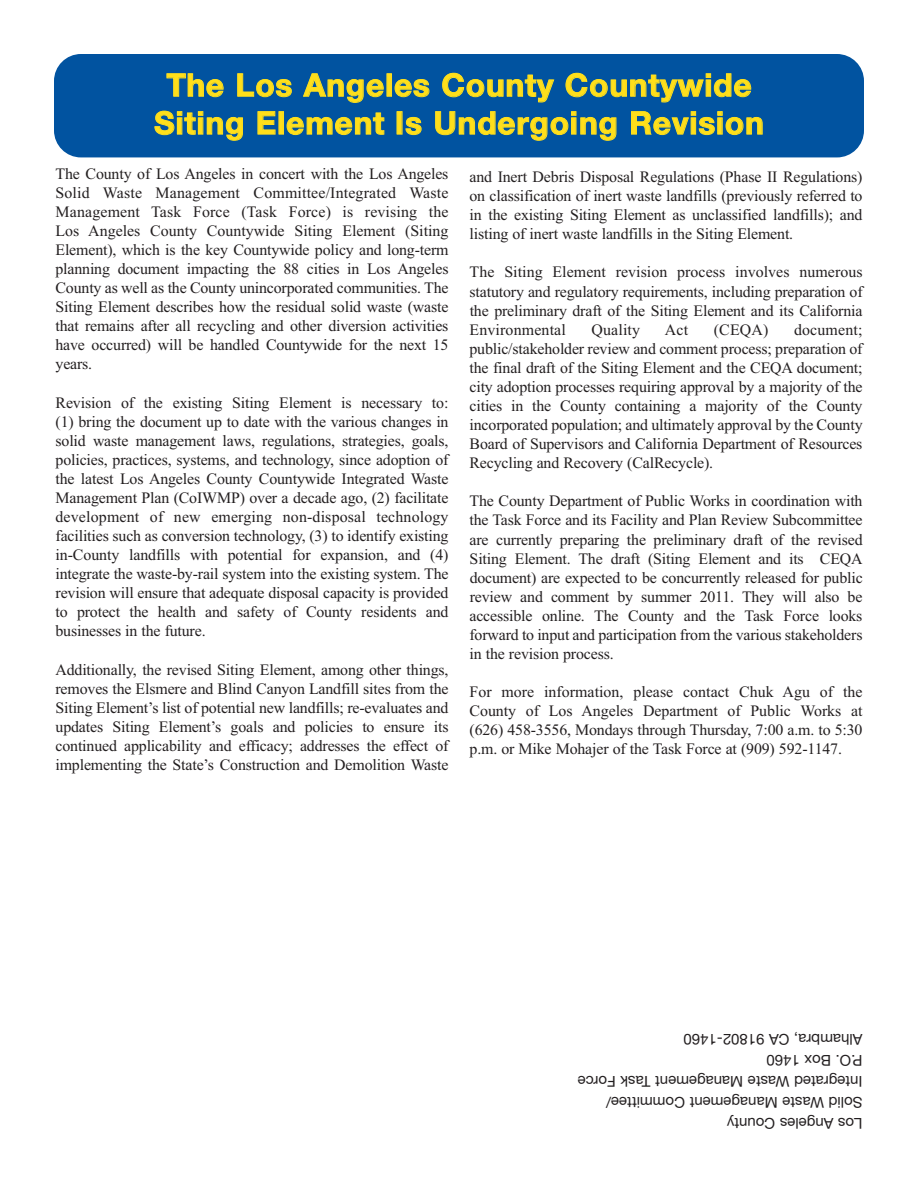
<style>
.page{position:relative;width:918px;height:1188px;background:#fff}
.page>*{position:absolute;margin:0;border:0;box-sizing:border-box;transform-origin:0 0}
.t1{font:700 31.5px/37.8px "Helvetica Neue LT Std";letter-spacing:.03em;color:#ffdf1b;text-align:center}
.t2{font:15.9px/19px "Times New Roman";letter-spacing:-.01em;color:#231f20;text-align:justify}
.t3{font:15.9px "Times New Roman";letter-spacing:.01em;color:#231f20}
.t4{font:15px/21px "Helvetica Neue";color:#231f20}
</style>
<div class="page">
<div style="left:54px;top:54px;width:810px;height:103px;background:#0153a0;border-radius:27px"></div>
<svg style="left:166px;top:73px;width:58px;height:25px"></svg>
<svg style="left:237px;top:73px;width:55px;height:25px"></svg>
<svg style="left:303px;top:73px;width:81px;height:30px"></svg>
<div style="left:387px;top:73px;width:5px;height:24px;border:1px solid #ffdf1b"></div>
<svg style="left:394px;top:79px;width:36px;height:19px"></svg>
<svg style="left:442px;top:72px;width:113px;height:31px"></svg>
<svg style="left:565px;top:72px;width:187px;height:31px"></svg>
<svg style="left:154px;top:110px;width:89px;height:31px"></svg>
<svg style="left:257px;top:111px;width:19px;height:24px"></svg>
<div style="left:279px;top:111px;width:5px;height:24px;border:1px solid #ffdf1b"></div>
<svg style="left:286px;top:112px;width:99px;height:24px"></svg>
<svg style="left:405px;top:116px;width:17px;height:20px"></svg>
<svg style="left:435px;top:111px;width:182px;height:30px"></svg>
<svg style="left:631px;top:111px;width:132px;height:25px"></svg>
<h1 class="t1" style="left:154px;top:69px;width:611px">The Los Angeles County Countywide<br>Siting Element Is Undergoing Revision</h1>
<p class="t2" style="left:55px;top:164px;width:395px">The County of Los Angeles in concert with the Los Angeles Solid Waste Management Committee/Integrated Waste Management Task Force (Task Force) is revising the Los Angeles County Countywide Siting Element (Siting Element), which is the key Countywide policy and long-term planning document impacting the 88 cities in Los Angeles County as well as the County unincorporated communities. The Siting Element describes how the residual solid waste (waste that remains after all recycling and other diversion activities have occurred) will be handled Countywide for the next 15 years.</p>
<p class="t2" style="left:55px;top:393px;width:395px">Revision of the existing Siting Element is necessary to: (1) bring the document up to date with the various changes in solid waste management laws, regulations, strategies, goals, policies, practices, systems, and technology, since adoption of the latest Los Angeles County Countywide Integrated Waste Management Plan (CoIWMP) over a decade ago, (2) facilitate development of new emerging non-disposal technology facilities such as conversion technology, (3) to identify existing in-County landfills with potential for expansion, and (4) integrate the waste-by-rail system into the existing system. The revision will ensure that adequate disposal capacity is provided to protect the health and safety of County residents and businesses in the future.</p>
<p class="t2" style="left:55px;top:660px;width:395px">Additionally, the revised Siting Element, among other things, removes the Elsmere and Blind Canyon Landfill sites from the Siting Element’s list of potential new landfills; re-evaluates and updates Siting Element’s goals and policies to ensure its continued applicability and efficacy; addresses the effect of implementing the State’s Construction and Demolition Waste</p>
<p class="t2" style="left:470px;top:167px;width:395px">and Inert Debris Disposal Regulations (Phase II Regulations) on classification of inert waste landfills (previously referred to in the existing Siting Element as unclassified landfills); and listing of inert waste landfills in the Siting Element.</p>
<p class="t2" style="left:470px;top:262px;width:395px">The Siting Element revision process involves numerous statutory and regulatory requirements, including preparation of the preliminary draft of the Siting Element and its California Environmental</p>
<p class="t2" style="left:470px;top:320px;width:395px;text-indent:325px">document; public/stakeholder review and comment process; preparation of the final draft of the Siting Element and the CEQA document; city adoption processes requiring approval by a majority of the cities in the County containing a majority of the County incorporated population; and ultimately approval by the County Board of Supervisors and California Department of Resources Recycling and Recovery (CalRecycle).</p>
<p class="t2" style="left:470px;top:491px;width:395px">The County Department of Public Works in coordination with the Task Force and its Facility and Plan Review Subcommittee are currently preparing the preliminary draft of the revised Siting Element. The draft (Siting Element and its CEQA document) are expected to be concurrently released for public review and comment by summer 2011. They will also be accessible online. The County and the Task Force looks forward to input and participation from the various stakeholders in the revision process.</p>
<p class="t2" style="left:470px;top:682px;width:395px">For more information, please contact Chuk Agu of the County of Los Angeles Department of Public Works at (626) 458-3556, Mondays through Thursday, 7:00 a.m. to 5:30 p.m. or Mike Mohajer of the Task Force at (909) 592-1147.</p>
<p class="t3" style="left:592px;top:320px;width:50px">Quality</p>
<p class="t2" style="left:665px;top:320px;width:25px">Act</p>
<p class="t2" style="left:714px;top:320px;width:56px">(CEQA)</p>
<p class="t4" style="left:862px;top:1134px;width:286px;rotate:-180deg">Los Angeles County<br>Solid Waste Management Committee/<br>Integrated Waste Management Task Force<br>P.O. Box 1460<br>Alhambra, CA 91802-1460</p>
</div>
